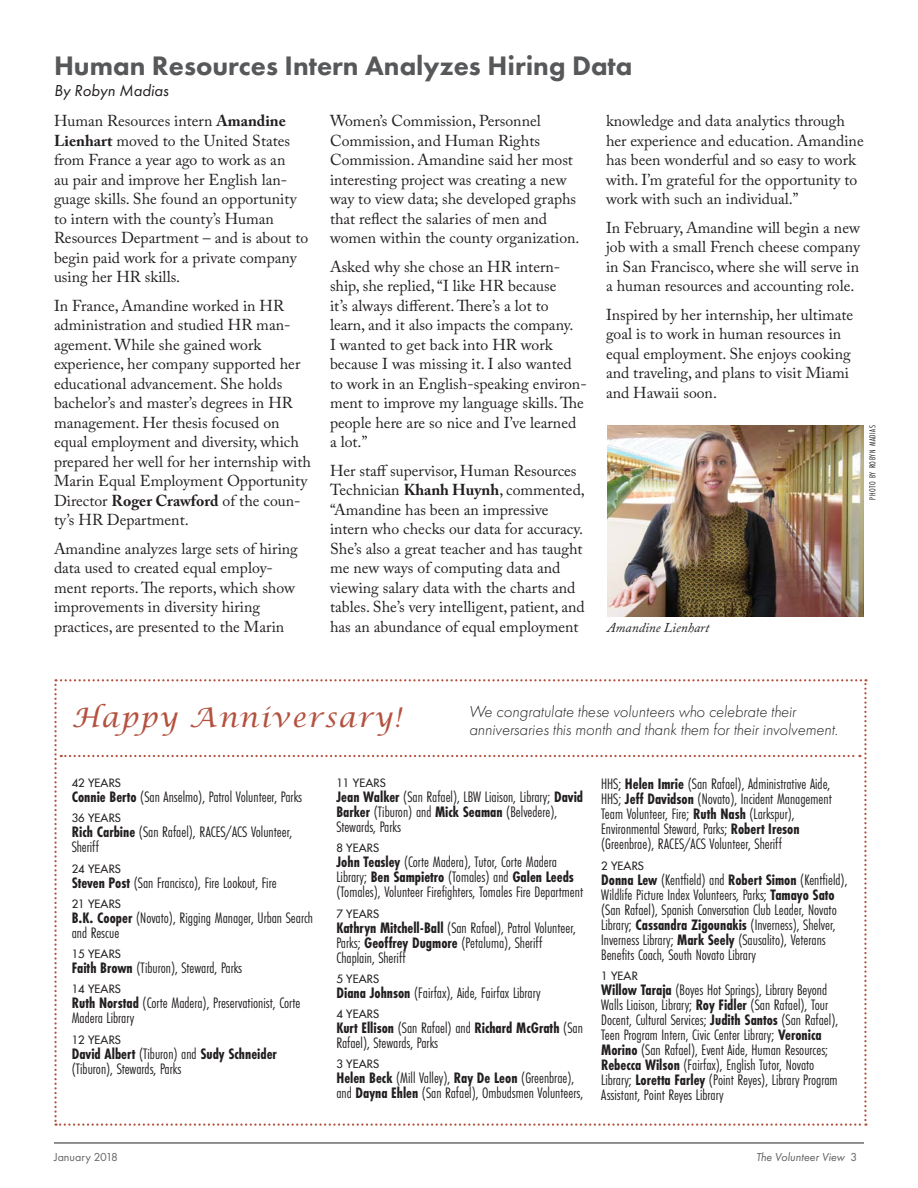
<style>
.page{position:relative;width:918px;height:1188px;background:#fff}
.page>*{position:absolute;margin:0;border:0;box-sizing:border-box;transform-origin:0 0}
.t1{font:800 27.75px "Futura PT";color:#57585a}
.Anniversary_Header{font:italic 27px "Lucida Calligraphy";letter-spacing:.05em;color:#b45240}
.Anniversary_Subtext{font:italic 300 16.5px/18px "Futura PT";color:#231f20}
.Byline_for_16_pt_hea{font:italic 16.5px "Futura PT";color:#231f20}
.Body_10_5_13{font:15.75px/19.5px "Adobe Caslon Pro";color:#231f20}
._08b_Happy_Anniversa{font:15.75px/15px "Futura PT Cond";color:#231f20}
._04_Caption{font:italic 13.5px "Adobe Caslon Pro";color:#231f20}
.t2{font:italic 12px "Futura PT";color:#636366}
.t3{font:12px "Futura PT";color:#636366}
._08a_Happy_Anniversa{font:11.25px "Futura";letter-spacing:.015em;color:#231f20}
._06_Photo_Credit{font:9px "Futura PT Cond";letter-spacing:.06em;color:#231f20}
.s1{font-weight:700}
.s2{font-style:normal}
</style>
<div class="page">
<hr style="left:54px;top:1143px;width:810px;height:1px;background:#231f20">
<img style="left:607px;top:425px;width:257px;height:191px">
<svg style="left:54px;top:679px;width:813px;height:447px"></svg>
<h2 class="t1" style="left:54px;top:49px;width:580px">Human Resources Intern Analyzes Hiring Data</h2>
<h3 class="Byline_for_16_pt_hea" style="left:54px;top:81px;width:116px">By Robyn Madias</h3>
<p class="Body_10_5_13" style="left:54px;top:111px;width:256px">Human Resources intern <span class="s1">Amandine Lienhart</span> moved to the United States from France a year ago to work as an<br>au pair and improve her English lan&shy;guage skills. She found an opportunity to intern with the county’s Human Resources Department – and is about to begin paid work for a private company using her HR skills.</p>
<p class="Body_10_5_13" style="left:54px;top:295px;width:258px">In France, Amandine worked in HR administration and studied HR man&shy;agement. While she gained work experience, her company supported her educational advancement. She holds bachelor’s and master’s degrees in HR management. Her thesis focused on equal employment and diversity, which prepared her well for her internship with Marin Equal Employment Opportunity Director <span class="s1">Roger Crawford</span> of the coun&shy;ty’s HR Department.</p>
<p class="Body_10_5_13" style="left:54px;top:538px;width:245px">Amandine analyzes large sets of hiring data used to created equal employ&shy;ment reports. The reports, which show improvements in diversity hiring practices, are presented to the Marin</p>
<p class="Body_10_5_13" style="left:606px;top:111px;width:259px">knowledge and data analytics through her experience and education. Amandine has been wonderful and so easy to work with. I’m grateful for the opportunity to work with such an individual.”</p>
<p class="Body_10_5_13" style="left:606px;top:217px;width:256px;text-align:justify">In February, Amandine will begin a new job with a small French cheese company in San Francisco, where she will serve in a human resources and accounting role.</p>
<p class="Body_10_5_13" style="left:606px;top:304px;width:249px">Inspired by her internship, her ultimate goal is to work in human resources in equal employment. She enjoys cooking and traveling, and plans to visit Miami and Hawaii soon.</p>
<p class="Body_10_5_13" style="left:330px;top:111px;width:251px">Women’s Commission, Personnel Commission, and Human Rights Commission. Amandine said her most interesting project was creating a new way to view data; she developed graphs that reflect the salaries of men and women within the county organization.</p>
<p class="Body_10_5_13" style="left:330px;top:256px;width:258px">Asked why she chose an HR intern&shy;ship, she replied, “I like HR because<br>it’s always different. There’s a lot to learn, and it also impacts the company.<br>I wanted to get back into HR work because I was missing it. I also wanted to work in an English-speaking environ&shy;ment to improve my language skills. The people here are so nice and I’ve learned a lot.”</p>
<p class="Body_10_5_13" style="left:330px;top:460px;width:256px">Her staff supervisor, Human Resources Technician <span class="s1">Khanh Huynh</span>, commented, “Amandine has been an impressive intern who checks our data for accuracy.<br>She’s also a great teacher and has taught me new ways of computing data and viewing salary data with the charts and tables. She’s very intelligent, patient, and has an abundance of equal employment</p>
<p class="_06_Photo_Credit" style="left:867px;top:500px;width:76px;rotate:-90deg">PHOTO BY ROBYN MADIAS</p>
<p class="_04_Caption" style="left:607px;top:619px;width:104px">Amandine Lienhart</p>
<h2 class="Anniversary_Header" style="left:72px;top:701px;width:331px">Happy Anniversary!</h2>
<h3 class="Anniversary_Subtext" style="left:469px;top:702px;width:370px">We congratulate these volunteers who celebrate their anniversaries this month and thank them for their involvement.</h3>
<p class="_08a_Happy_Anniversa" style="left:72px;top:776px;width:51px">42 YEARS</p>
<p class="_08b_Happy_Anniversa" style="left:72px;top:789px;width:232px"><span class="s1">Connie Berto</span> (San Anselmo), Patrol Volunteer, Parks</p>
<p class="_08a_Happy_Anniversa" style="left:72px;top:811px;width:51px">36 YEARS</p>
<p class="_08b_Happy_Anniversa" style="left:72px;top:825px;width:222px"><span class="s1">Rich Carbine</span> (San Rafael), RACES/ACS Volunteer,<br>Sheriff</p>
<p class="_08a_Happy_Anniversa" style="left:72px;top:861px;width:51px">24 YEARS</p>
<p class="_08b_Happy_Anniversa" style="left:72px;top:875px;width:206px"><span class="s1">Steven Post</span> (San Francisco), Fire Lookout, Fire</p>
<p class="_08a_Happy_Anniversa" style="left:72px;top:897px;width:51px">21 YEARS</p>
<p class="_08b_Happy_Anniversa" style="left:72px;top:910px;width:243px"><span class="s1">B.K. Cooper</span> (Novato), Rigging Manager, Urban Search and Rescue</p>
<p class="_08a_Happy_Anniversa" style="left:72px;top:947px;width:51px">15 YEARS</p>
<p class="_08b_Happy_Anniversa" style="left:72px;top:960px;width:172px"><span class="s1">Faith Brown</span> (Tiburon), Steward, Parks</p>
<p class="_08a_Happy_Anniversa" style="left:72px;top:982px;width:51px">14 YEARS</p>
<p class="_08b_Happy_Anniversa" style="left:72px;top:996px;width:230px"><span class="s1">Ruth Norstad</span> (Corte Madera), Preservationist, Corte<br>Madera Library</p>
<p class="_08a_Happy_Anniversa" style="left:72px;top:1032px;width:51px">12 YEARS</p>
<p class="_08b_Happy_Anniversa" style="left:72px;top:1046px;width:207px"><span class="s1">David Albert</span> (Tiburon) and <span class="s1">Sudy Schneider </span>(Tiburon), Stewards, Parks</p>
<p class="_08a_Happy_Anniversa" style="left:336px;top:776px;width:51px">11 YEARS</p>
<p class="_08b_Happy_Anniversa" style="left:336px;top:789px;width:248px"><span class="s1">Jean Walker</span> (San Rafael), LBW Liaison, Library; <span class="s1">David<br>Barker</span> (Tiburon) and <span class="s1">Mick Seaman</span> (Belvedere),<br>Stewards, Parks</p>
<p class="_08a_Happy_Anniversa" style="left:336px;top:841px;width:44px">8 YEARS</p>
<p class="_08b_Happy_Anniversa" style="left:336px;top:855px;width:248px"><span class="s1">John Teasley</span> (Corte Madera), Tutor, Corte Madera<br>Library; <span class="s1">Ben Sampietro</span> (Tomales) and <span class="s1">Galen Leeds </span>(Tomales), Volunteer Firefighters, Tomales Fire Department</p>
<p class="_08a_Happy_Anniversa" style="left:336px;top:906px;width:44px">7 YEARS</p>
<p class="_08b_Happy_Anniversa" style="left:336px;top:920px;width:241px"><span class="s1">Kathryn Mitchell-Ball</span> (San Rafael), Patrol Volunteer,<br>Parks; <span class="s1">Geoffrey Dugmore</span> (Petaluma), Sheriff<br>Chaplain, Sheriff</p>
<p class="_08a_Happy_Anniversa" style="left:336px;top:972px;width:44px">5 YEARS</p>
<p class="_08b_Happy_Anniversa" style="left:336px;top:985px;width:206px"><span class="s1">Diana Johnson</span> (Fairfax), Aide, Fairfax Library</p>
<p class="_08a_Happy_Anniversa" style="left:336px;top:1007px;width:44px">4 YEARS</p>
<p class="_08b_Happy_Anniversa" style="left:336px;top:1020px;width:248px"><span class="s1">Kurt Ellison</span> (San Rafael) and <span class="s1">Richard McGrath</span> (San<br>Rafael), Stewards, Parks</p>
<p class="_08a_Happy_Anniversa" style="left:336px;top:1057px;width:44px">3 YEARS</p>
<p class="_08b_Happy_Anniversa" style="left:336px;top:1071px;width:248px"><span class="s1">Helen Beck</span> (Mill Valley), <span class="s1">Ray De Leon</span> (Greenbrae), and <span class="s1">Dayna Ehlen</span> (San Rafael), Ombudsmen Volunteers,</p>
<p class="_08b_Happy_Anniversa" style="left:601px;top:777px;width:232px">HHS; <span class="s1">Helen Imrie</span> (San Rafael), Administrative Aide, HHS; <span class="s1">Jeff Davidson</span> (Novato), Incident Management Team Volunteer, Fire; <span class="s1">Ruth Nash</span> (Larkspur), Environmental Steward, Parks; <span class="s1">Robert Ireson </span>(Greenbrae), RACES/ACS Volunteer, Sheriff</p>
<p class="_08a_Happy_Anniversa" style="left:601px;top:858px;width:44px">2 YEARS</p>
<p class="_08b_Happy_Anniversa" style="left:601px;top:872px;width:248px"><span class="s1">Donna Lew</span> (Kentfield) and <span class="s1">Robert Simon</span> (Kentfield), Wildlife Picture Index Volunteers, Parks; <span class="s1">Tamayo Sato </span>(San Rafael), Spanish Conversation Club Leader, Novato Library; <span class="s1">Cassandra Zigounakis</span> (Inverness), Shelver, Inverness Library; <span class="s1">Mark Seely</span> (Sausalito), Veterans Benefits Coach, South Novato Library</p>
<p class="_08a_Happy_Anniversa" style="left:601px;top:969px;width:38px">1 YEAR</p>
<p class="_08b_Happy_Anniversa" style="left:601px;top:982px;width:239px"><span class="s1">Willow Taraja</span> (Boyes Hot Springs), Library Beyond Walls Liaison, Library; <span class="s1">Roy Fidler</span> (San Rafael), Tour Docent, Cultural Services; <span class="s1">Judith Santos</span> (San Rafael), Teen Program Intern, Civic Center Library; <span class="s1">Veronica Morino</span> (San Rafael), Event Aide, Human Resources; <span class="s1">Rebecca Wilson</span> (Fairfax), English Tutor, Novato Library; <span class="s1">Loretta Farley</span> (Point Reyes), Library Program Assistant, Point Reyes Library</p>
<p class="t3" style="left:54px;top:1150px;width:66px">January 2018</p>
<p class="t2" style="left:756px;top:1150px;width:103px">The Volunteer View <span class="s2">3</span></p>
</div>
